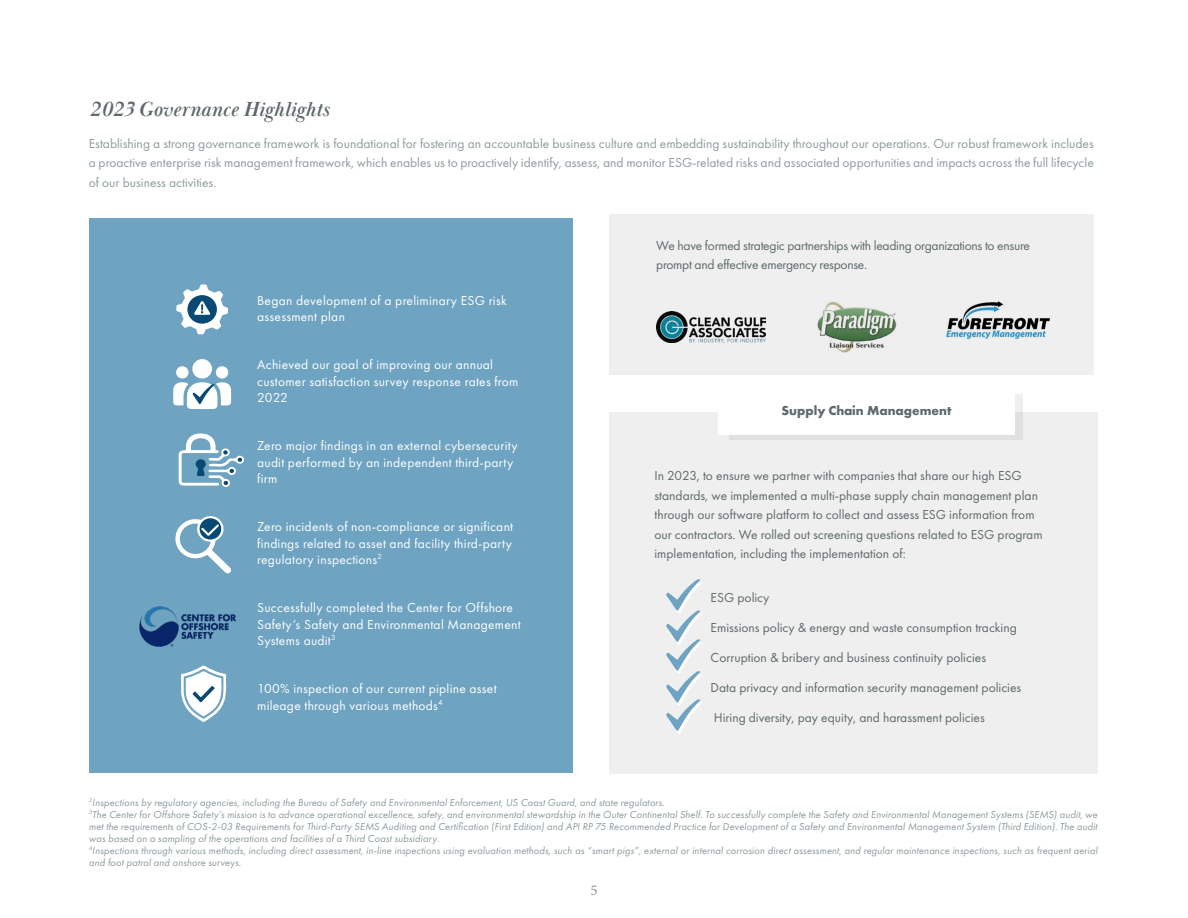
<style>
.page{position:relative;width:1188px;height:918px;background:#fff}
.page>*{position:absolute;margin:0;border:0;box-sizing:border-box;transform-origin:0 0}
.t1{font:italic 700 21px "Baskerville Display PT";color:#5e696b}
.t2{font:15px "Minion Pro";color:#8e9b9e}
.t3{font:13.5px/16.2px "Futura PT";letter-spacing:.02em;color:#fff}
.t4{font:13.5px/19.5px "Futura PT";color:#5e696b}
.t5{font:13.5px/19.5px "Futura PT";color:#8e9b9e;text-align:justify}
.t6{font:13.5px/19.5px "Futura PT";letter-spacing:-.02em;color:#5e696b}
.t7{font:700 13.5px "Futura PT";color:#5e696b}
.t8{font:italic 10.5px/12px "Futura PT";letter-spacing:.01em;color:#8e9b9e}
</style>
<div class="page">
<div style="left:89px;top:219px;width:483px;height:554px;background:#6ea3c1"></div>
<div style="left:609px;top:412px;width:489px;height:361px;background:#efefef"></div>
<svg style="left:666px;top:579px;width:35px;height:155px"></svg>
<div style="left:729px;top:395px;width:293px;height:45px;background:linear-gradient(to bottom,#f1f1f1,#dbdbdb)"></div>
<div style="left:718px;top:384px;width:297px;height:51px;background:#fff"></div>
<div style="left:609px;top:214px;width:485px;height:161px;background:#efefef"></div>
<img style="left:656px;top:311px;width:109px;height:31px">
<img style="left:946px;top:301px;width:103px;height:38px">
<img style="left:817px;top:301px;width:79px;height:51px">
<img style="left:139px;top:607px;width:97px;height:40px">
<svg style="left:176px;top:284px;width:52px;height:50px"></svg>
<svg style="left:179px;top:433px;width:65px;height:54px"></svg>
<div style="left:192px;top:359px;width:20px;height:20px;background:#fff;border-radius:50%"></div>
<div style="left:176px;top:366px;width:13px;height:13px;background:#fff;border-radius:50%"></div>
<div style="left:216px;top:366px;width:12px;height:13px;background:#fff;border-radius:50%"></div>
<svg style="left:173px;top:382px;width:58px;height:27px"></svg>
<svg style="left:175px;top:516px;width:56px;height:58px"></svg>
<svg style="left:181px;top:665px;width:45px;height:57px"></svg>
<h1 class="t1" style="left:89px;top:97px;width:242px">2023 Governance Highlights</h1>
<p class="t5" style="left:89px;top:134px;width:1007px">Establishing a strong governance framework is foundational for fostering an accountable business culture and embedding sustainability throughout our operations. Our robust framework includes a proactive enterprise risk management framework, which enables us to proactively identify, assess, and monitor ESG-related risks and associated opportunities and impacts across the full lifecycle of our business activities.</p>
<p class="t3" style="left:257px;top:292px;width:251px">Began development of a preliminary ESG risk assessment plan</p>
<p class="t3" style="left:257px;top:357px;width:263px">Achieved our goal of improving our annual customer satisfaction survey response rates from<br>2022</p>
<p class="t3" style="left:257px;top:438px;width:262px">Zero major findings in an external cybersecurity audit performed by an independent third-party firm</p>
<p class="t3" style="left:257px;top:519px;width:258px;text-align:justify">Zero incidents of non-compliance or significant findings related to asset and facility third-party regulatory inspections<sup>2</sup></p>
<p class="t3" style="left:257px;top:600px;width:265px">Successfully completed the Center for Offshore<br>Safety’s Safety and Environmental Management<br>Systems audit<sup>3</sup></p>
<p class="t3" style="left:257px;top:681px;width:241px">100% inspection of our current pipline asset mileage through various methods<sup>4</sup></p>
<p class="t6" style="left:656px;top:236px;width:375px">We have formed strategic partnerships with leading organizations to ensure prompt and effective emergency response.</p>
<p class="t7" style="left:781px;top:401px;width:172px">Supply Chain Management</p>
<p class="t4" style="left:654px;top:466px;width:390px">In 2023, to ensure we partner with companies that share our high ESG standards, we implemented a multi-phase supply chain management plan through our software platform to collect and assess ESG information from our contractors. We rolled out screening questions related to ESG program implementation, including the implementation of:</p>
<p class="t4" style="left:711px;top:588px;width:60px">ESG policy</p>
<p class="t4" style="left:711px;top:618px;width:308px">Emissions policy &amp; energy and waste consumption tracking</p>
<p class="t4" style="left:711px;top:648px;width:277px">Corruption &amp; bribery and business continuity policies</p>
<p class="t4" style="left:711px;top:678px;width:312px">Data privacy and information security management policies</p>
<p class="t4" style="left:714px;top:708px;width:273px">Hiring diversity, pay equity, and harassment policies</p>
<p class="t8" style="left:89px;top:796px;width:1010px"><sup>2</sup>Inspections by regulatory agencies, including the Bureau of Safety and Environmental Enforcement, US Coast Guard, and state regulators.<br><sup>3</sup>The Center for Offshore Safety’s mission is to advance operational excellence, safety, and environmental stewardship in the Outer Continental Shelf. To successfully complete the Safety and Environmental Management Systems (SEMS) audit, we met the requirements of COS-2-03 Requirements for Third-Party SEMS Auditing and Certification (First Edition) and API RP 75 Recommended Practice for Development of a Safety and Environmental Management System (Third Edition). The audit was based on a sampling of the operations and facilities of a Third Coast subsidiary.<br><sup>4</sup>Inspections through various methods, including direct assessment, in-line inspections using evaluation methods, such as “smart pigs”, external or internal corrosion direct assessment, and regular maintenance inspections, such as frequent aerial and foot patrol and onshore surveys.</p>
<h2 class="t2" style="left:590px;top:880px;width:9px">5</h2>
</div>
